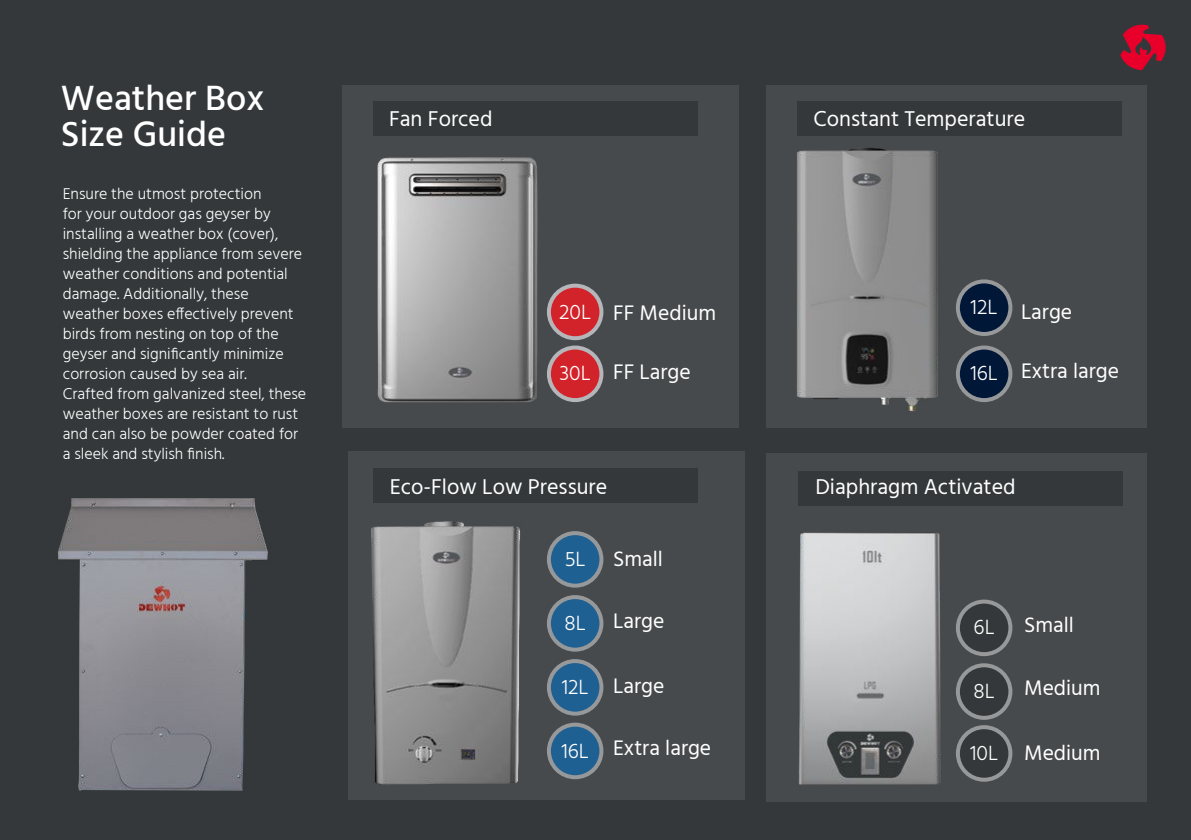
<style>
.page{position:relative;width:1191px;height:840px;background:#fff}
.page>*{position:absolute;margin:0;border:0;box-sizing:border-box;transform-origin:0 0}
.t1{font:500 36px/36px "Hind";color:#fff}
.t2{font:22px "Hind";color:#fff}
.t3{font:21.6px "Hind";color:#fff}
.t4{font:300 21.2px "Hind";color:#fff}
.t5{font:300 16px/20px "Hind";color:#fff}
.s1{font-weight:300;font-size:21.2px}
</style>
<div class="page">
<div style="left:0;top:0;width:1191px;height:839px;background:#34383a"></div>
<div style="left:342px;top:86px;width:396px;height:341px;background:#474a4c"></div>
<div style="left:766px;top:86px;width:381px;height:341px;background:#474a4c"></div>
<div style="left:766px;top:452px;width:381px;height:349px;background:#474a4c"></div>
<div style="left:348px;top:451px;width:396px;height:348px;background:#474a4c"></div>
<img style="left:799px;top:532px;width:160px;height:253px">
<div style="left:958px;top:601px;width:52px;height:52px;background:#34383a;border-radius:50%"></div>
<div style="left:956px;top:599px;width:56px;height:56px;border:4px solid #96989a;border-radius:50%"></div>
<div style="left:958px;top:665px;width:52px;height:52px;background:#34383a;border-radius:50%"></div>
<div style="left:956px;top:663px;width:56px;height:56px;border:4px solid #96989a;border-radius:50%"></div>
<div style="left:958px;top:726px;width:52px;height:53px;background:#34383a;border-radius:50%"></div>
<div style="left:956px;top:724px;width:56px;height:57px;border:4px solid #96989a;border-radius:50%"></div>
<div style="left:958px;top:281px;width:52px;height:53px;background:#001738;border-radius:50%"></div>
<div style="left:956px;top:279px;width:56px;height:57px;border:4px solid #96989a;border-radius:50%"></div>
<div style="left:958px;top:347px;width:52px;height:53px;background:#001738;border-radius:50%"></div>
<div style="left:956px;top:345px;width:56px;height:57px;border:4px solid #96989a;border-radius:50%"></div>
<div style="left:549px;top:533px;width:52px;height:52px;background:#1f6092;border-radius:50%"></div>
<div style="left:547px;top:531px;width:56px;height:56px;border:4px solid #96989a;border-radius:50%"></div>
<div style="left:549px;top:596px;width:52px;height:53px;background:#1f6092;border-radius:50%"></div>
<div style="left:547px;top:594px;width:56px;height:57px;border:4px solid #96989a;border-radius:50%"></div>
<div style="left:549px;top:660px;width:52px;height:53px;background:#1f6092;border-radius:50%"></div>
<div style="left:547px;top:658px;width:56px;height:57px;border:4px solid #96989a;border-radius:50%"></div>
<div style="left:549px;top:724px;width:52px;height:52px;background:#1f6092;border-radius:50%"></div>
<div style="left:547px;top:722px;width:56px;height:56px;border:4px solid #96989a;border-radius:50%"></div>
<img style="left:377px;top:157px;width:161px;height:246px">
<div style="left:549px;top:285px;width:52px;height:53px;background:#d2232a;border-radius:50%"></div>
<div style="left:547px;top:283px;width:56px;height:57px;border:4px solid #b4b6b9;border-radius:50%"></div>
<div style="left:549px;top:347px;width:52px;height:53px;background:#d2232a;border-radius:50%"></div>
<div style="left:547px;top:345px;width:56px;height:57px;border:4px solid #b4b6b9;border-radius:50%"></div>
<svg style="left:1120px;top:24px;width:46px;height:46px"></svg>
<img style="left:371px;top:521px;width:149px;height:264px">
<img style="left:797px;top:147px;width:141px;height:265px">
<div style="left:373px;top:101px;width:324px;height:34px;background:#34383a"></div>
<div style="left:373px;top:468px;width:325px;height:34px;background:#34383a"></div>
<div style="left:797px;top:102px;width:325px;height:34px;background:#34383a"></div>
<div style="left:798px;top:471px;width:325px;height:34px;background:#34383a"></div>
<img style="left:58px;top:498px;width:210px;height:293px">
<h1 class="t1" style="left:61px;top:83px;width:205px">Weather Box<br>Size Guide</h1>
<p class="t5" style="left:63px;top:184px;width:245px">Ensure the utmost protection<br>for your outdoor gas geyser by installing a weather box (cover), shielding the appliance from severe weather conditions and potential damage. Additionally, these weather boxes effectively prevent birds from nesting on top of the geyser and significantly minimize corrosion caused by sea air.<br>Crafted from galvanized steel, these weather boxes are resistant to rust and can also be powder coated for a sleek and stylish finish.</p>
<h2 class="t2" style="left:389px;top:110px;width:105px">Fan Forced</h2>
<h2 class="t2" style="left:813px;top:110px;width:213px">Constant Temperature</h2>
<h3 class="t3" style="left:559px;top:304px;width:158px"><span class="s1">20L</span> FF Medium</h3>
<h3 class="t4" style="left:970px;top:299px;width:28px">12L</h3>
<h3 class="t3" style="left:1021px;top:303px;width:53px">Large</h3>
<h3 class="t4" style="left:559px;top:365px;width:33px">30L</h3>
<h3 class="t3" style="left:613px;top:363px;width:79px">FF Large</h3>
<h3 class="t4" style="left:970px;top:365px;width:29px">16L</h3>
<h3 class="t3" style="left:1021px;top:362px;width:100px">Extra large</h3>
<h2 class="t2" style="left:390px;top:477px;width:219px">Eco-Flow Low Pressure</h2>
<h2 class="t2" style="left:815px;top:478px;width:202px">Diaphragm Activated</h2>
<h3 class="t4" style="left:565px;top:550px;width:22px">5L</h3>
<h3 class="t3" style="left:613px;top:550px;width:51px">Small</h3>
<h3 class="t4" style="left:564px;top:614px;width:23px">8L</h3>
<h3 class="t3" style="left:613px;top:612px;width:53px">Large</h3>
<h3 class="t4" style="left:973px;top:619px;width:23px">6L</h3>
<h3 class="t3" style="left:1024px;top:616px;width:51px">Small</h3>
<h3 class="t4" style="left:561px;top:678px;width:28px">12L</h3>
<h3 class="t3" style="left:613px;top:677px;width:53px">Large</h3>
<h3 class="t4" style="left:973px;top:682px;width:23px">8L</h3>
<h3 class="t3" style="left:1024px;top:678px;width:78px">Medium</h3>
<h3 class="t4" style="left:561px;top:742px;width:29px">16L</h3>
<h3 class="t3" style="left:613px;top:739px;width:100px">Extra large</h3>
<h3 class="t4" style="left:970px;top:744px;width:30px">10L</h3>
<h3 class="t3" style="left:1024px;top:743px;width:78px">Medium</h3>
</div>
